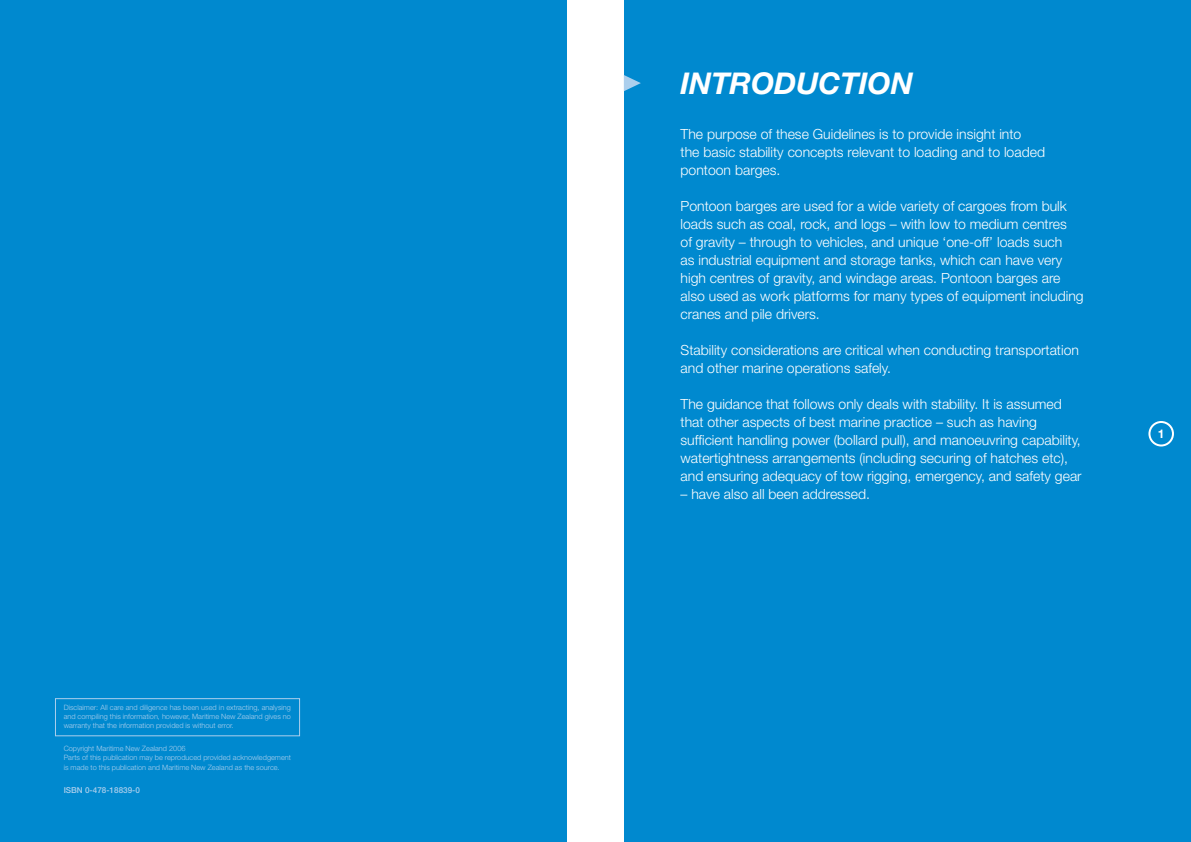
<style>
.page{position:relative;width:1191px;height:842px;background:#fff}
.page>*{position:absolute;margin:0;border:0;box-sizing:border-box;transform-origin:0 0}
.t1{font:italic 700 30px "Helvetica Neue";letter-spacing:-.005em;color:#fff}
.t2{font:300 14px/18px "Helvetica Neue";color:#fff}
.t3{font:500 8.2px "Helvetica Neue";color:#accfed}
.t4{font:300 7.3px/9.8px "Helvetica Neue";color:#accfed}
</style>
<div class="page">
<div style="left:0;top:0;width:567px;height:842px;background:#0089cf"></div>
<div style="left:624px;top:0;width:567px;height:842px;background:#0089cf"></div>
<div style="left:55px;top:698px;width:245px;height:38px;border:1px solid #accfed"></div>
<div style="left:1148px;top:421px;width:26px;height:25px;border:2px solid #fff;border-radius:50%"></div>
<svg style="left:624px;top:75px;width:17px;height:16px"></svg>
<p class="t4" style="left:64px;top:703px;width:229px;line-height:9px;text-align:justify">Disclaimer: All care and diligence has been used in extracting, analysing and compiling this information, however, Maritime New Zealand gives no warranty that the information provided is without error.</p>
<p class="t4" style="left:64px;top:743px;width:229px">Copyright Maritime New Zealand 2006<br>Parts of this publication may be reproduced provided acknowledgement is made to this publication and Maritime New Zealand as the source.</p>
<p class="t3" style="left:64px;top:785px;width:78px">ISBN 0-478-18839-0</p>
<h1 class="t1" style="left:680px;top:65px;width:234px">INTRODUCTION</h1>
<p class="t2" style="left:680px;top:124px;width:366px">The purpose of these Guidelines is to provide insight into<br>the basic stability concepts relevant to loading and to loaded pontoon barges.</p>
<p class="t2" style="left:680px;top:196px;width:404px">Pontoon barges are used for a wide variety of cargoes from bulk loads such as coal, rock, and logs – with low to medium centres<br>of gravity – through to vehicles, and unique ‘one-off’ loads such<br>as industrial equipment and storage tanks, which can have very high centres of gravity, and windage areas. Pontoon barges are also used as work platforms for many types of equipment including cranes and pile drivers.</p>
<p class="t2" style="left:680px;top:340px;width:400px">Stability considerations are critical when conducting transportation and other marine operations safely.</p>
<p class="t2" style="left:680px;top:394px;width:402px">The guidance that follows only deals with stability. It is assumed that other aspects of best marine practice – such as having sufficient handling power (bollard pull), and manoeuvring capability, watertightness arrangements (including securing of hatches etc), and ensuring adequacy of tow rigging, emergency, and safety gear</p>
<p class="t2" style="left:680px;top:484px;width:191px">– have also all been addressed.</p>
</div>
